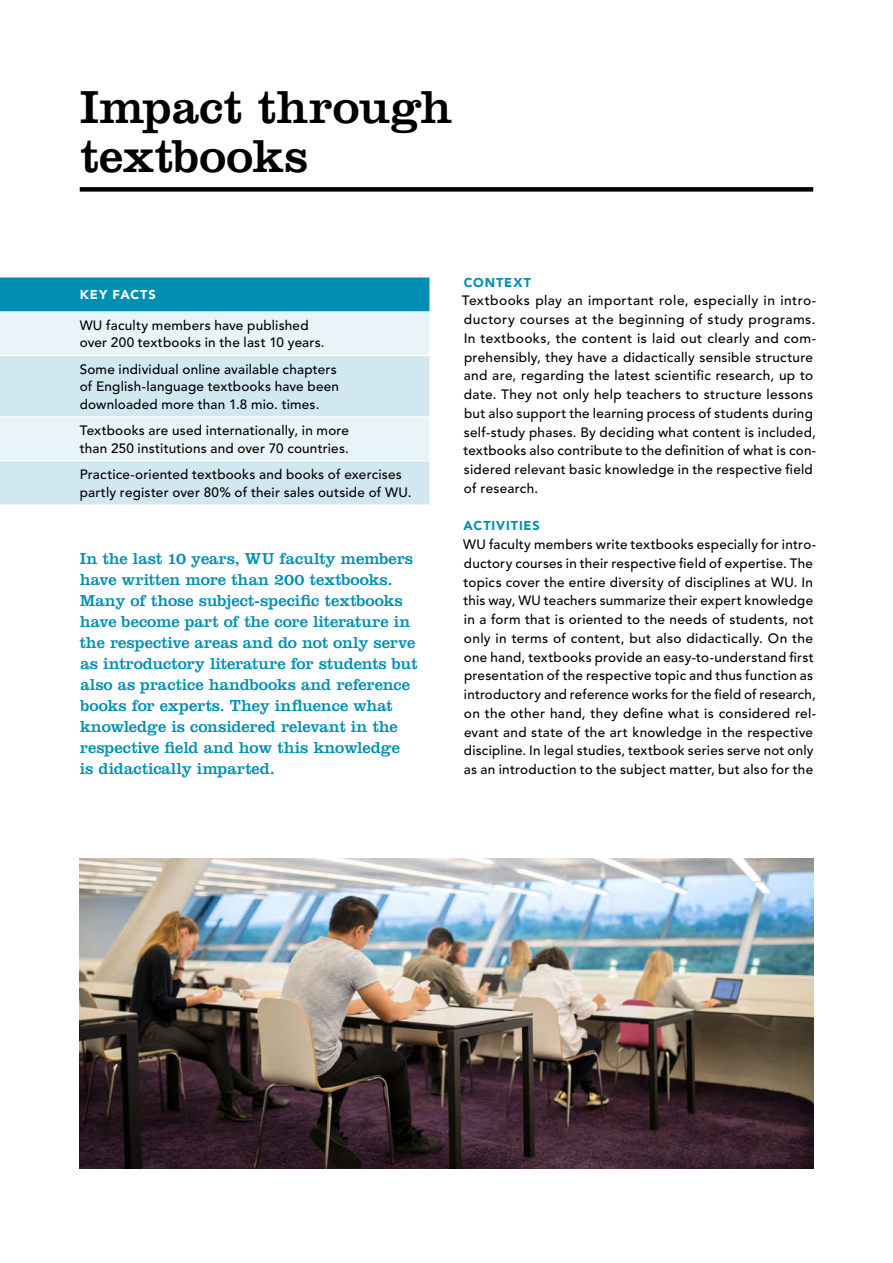
<style>
.page{position:relative;width:893px;height:1263px;background:#fff}
.page>*{position:absolute;margin:0;border:0;box-sizing:border-box;transform-origin:0 0}
.WU17_Headline_A4{font:48px/48.8px "Clarendon LT Std";color:#000}
.Impact-Zitat{font:16.5px/21px "Clarendon LT Std";letter-spacing:-.005em;color:#008fb3}
.WU17_Copy_EN{font:500 13.5px/18.8px "Avenir LT Std";letter-spacing:.02em;color:#000}
.WU17_Tab_Copy_7_5_EN{font:500 13.5px/17.2px "Avenir LT Std";letter-spacing:.015em;color:#000}
.WU17_Zwiti_1__Versal{font:900 12.75px "Avenir LT Std";letter-spacing:.07em;color:#008fb3}
.WU17_Tab_Headline_EN{font:900 12.75px "Avenir LT Std";letter-spacing:.08em;color:#fff}
</style>
<div class="page">
<div style="left:0;top:277px;width:429px;height:34px;background:#008fb3"></div>
<div style="left:0;top:311px;width:429px;height:44px;background:#e8f4f8"></div>
<svg style="left:0;top:356px;width:429px;height:148px;background:#d7ebf3"></svg>
<hr style="left:0;top:416px;width:80px;height:1px;background:#fff">
<hr style="left:80px;top:416px;width:349px;height:1px;background:#fff">
<hr style="left:0;top:460px;width:80px;height:1px;background:#fff">
<hr style="left:80px;top:460px;width:349px;height:1px;background:#fff">
<img style="left:80px;top:858px;width:733px;height:310px">
<div style="left:80px;top:187px;width:733px;height:5px;background:#000"></div>
<p class="WU17_Headline_A4" style="left:80px;top:83px;width:374px">Impact through textbooks</p>
<p class="WU17_Tab_Headline_EN" style="left:80px;top:287px;width:78px">KEY FACTS</p>
<p class="WU17_Tab_Copy_7_5_EN" style="left:80px;top:317px;width:246px">WU faculty members have published over 200 textbooks in the last 10 years.</p>
<p class="WU17_Tab_Copy_7_5_EN" style="left:80px;top:361px;width:261px">Some individual online available chapters of English-language textbooks have been downloaded more than 1.8 mio. times.</p>
<p class="WU17_Tab_Copy_7_5_EN" style="left:80px;top:422px;width:271px">Textbooks are used internationally, in more than 250 institutions and over 70 countries.</p>
<p class="WU17_Tab_Copy_7_5_EN" style="left:80px;top:466px;width:333px">Practice-oriented textbooks and books of exercises partly register over 80% of their sales outside of WU.</p>
<p class="Impact-Zitat" style="left:80px;top:548px;width:339px">In the last 10 years, WU faculty members have written more than 200 textbooks.<br>Many of those subject-specific textbooks have become part of the core literature in the respective areas and do not only serve as introductory literature for students but also as practice handbooks and reference books for experts. They influence what knowledge is considered relevant in the respective field and how this knowledge is didactically imparted.</p>
<p class="WU17_Zwiti_1__Versal" style="left:464px;top:274px;width:69px">CONTEXT</p>
<p class="WU17_Copy_EN" style="left:462px;top:292px;width:356px">Textbooks play an important role, especially in intro&shy;ductory courses at the beginning of study programs.<br>In textbooks, the content is laid out clearly and com&shy;prehensibly, they have a didactically sensible structure and are, regarding the latest scientific research, up to date. They not only help teachers to structure lessons but also support the learning process of students during self-study phases. By deciding what content is included, textbooks also contribute to the definition of what is con&shy;sidered relevant basic knowledge in the respective field of research.</p>
<p class="WU17_Zwiti_1__Versal" style="left:464px;top:518px;width:78px">ACTIVITIES</p>
<p class="WU17_Copy_EN" style="left:463px;top:535px;width:354px">WU faculty members write textbooks especially for intro&shy;ductory courses in their respective field of expertise. The topics cover the entire diversity of disciplines at WU. In this way, WU teachers summarize their expert knowledge in a form that is oriented to the needs of students, not only in terms of content, but also didactically. On the one hand, textbooks provide an easy-to-understand first presentation of the respective topic and thus function as introductory and reference works for the field of research, on the other hand, they define what is considered rel&shy;evant and state of the art knowledge in the respective discipline. In legal studies, textbook series serve not only as an introduction to the subject matter, but also for the</p>
</div>
